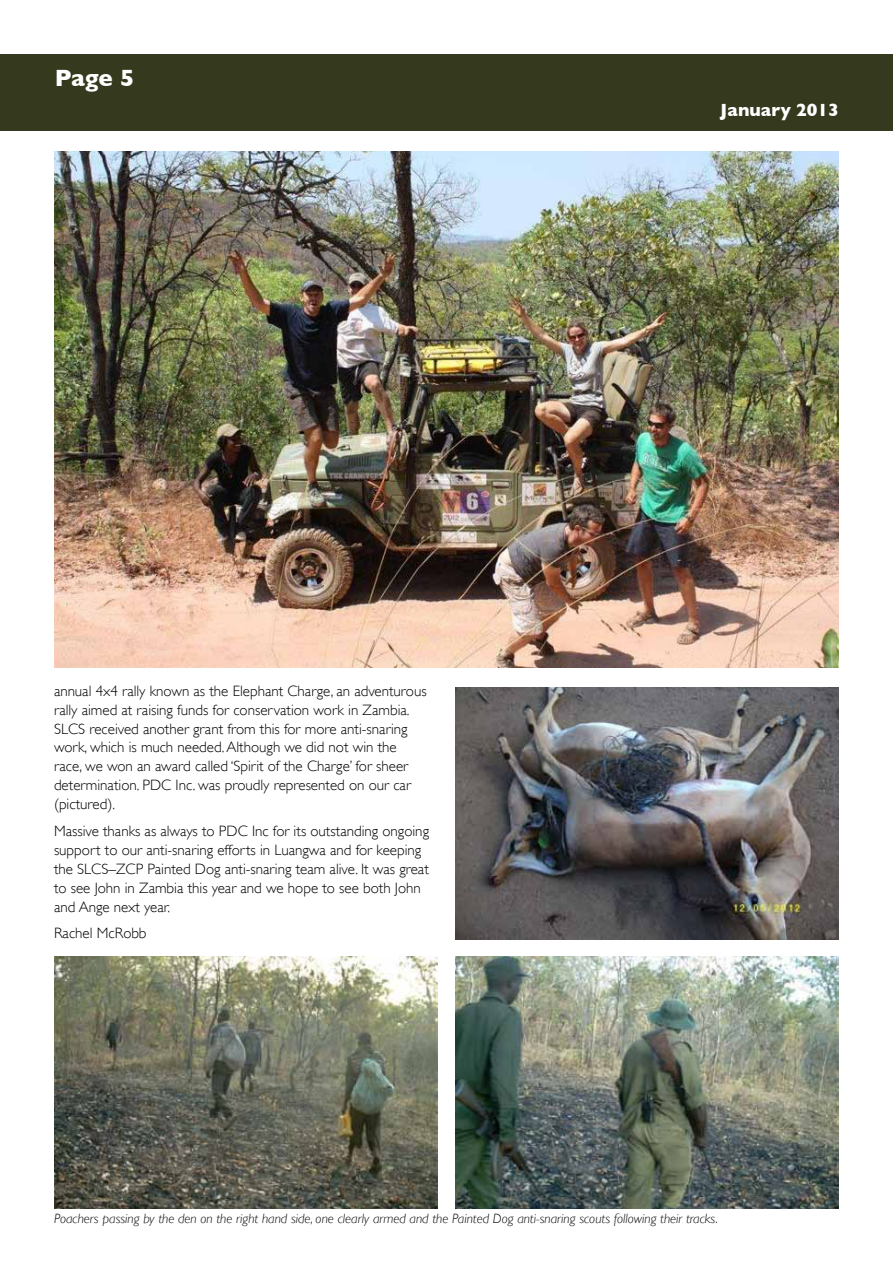
<style>
.page{position:relative;width:893px;height:1263px;background:#fff}
.page>*{position:absolute;margin:0;border:0;box-sizing:border-box;transform-origin:0 0}
.t1{font:700 24px "Gill Sans";color:#fff}
.t2{font:700 18px "Gill Sans";color:#fff}
.t3{font:300 15px/18.9px "Gill Sans";color:#000}
.t4{font:italic 300 13.5px "Gill Sans";color:#000}
</style>
<div class="page">
<div style="left:0;top:54px;width:893px;height:77px;background:#35391e"></div>
<img style="left:455px;top:687px;width:384px;height:252px">
<img style="left:54px;top:957px;width:384px;height:252px">
<img style="left:455px;top:957px;width:384px;height:252px">
<img style="left:54px;top:152px;width:785px;height:516px">
<h1 class="t1" style="left:55px;top:64px;width:81px">Page 5</h1>
<p class="t3" style="left:54px;top:680px;width:374px">annual 4x4 rally known as the Elephant Charge, an adventurous rally aimed at raising funds for conservation work in Zambia.<br>SLCS received another grant from this for more anti-snaring work, which is much needed. Although we did not win the race, we won an award called ‘Spirit of the Charge’ for sheer determination. PDC Inc. was proudly represented on our car (pictured).</p>
<p class="t3" style="left:54px;top:821px;width:377px">Massive thanks as always to PDC Inc for its outstanding ongoing support to our anti-snaring efforts in Luangwa and for keeping the SLCS–ZCP Painted Dog anti-snaring team alive. It was great to see John in Zambia this year and we hope to see both John and Ange next year.</p>
<p class="t3" style="left:54px;top:923px;width:94px">Rachel McRobb</p>
<p class="t2" style="left:720px;top:100px;width:120px">January 2013</p>
<p class="t4" style="left:54px;top:1211px;width:665px">Poachers passing by the den on the right hand side, one clearly armed and the Painted Dog anti-snaring scouts following their tracks.</p>
</div>
